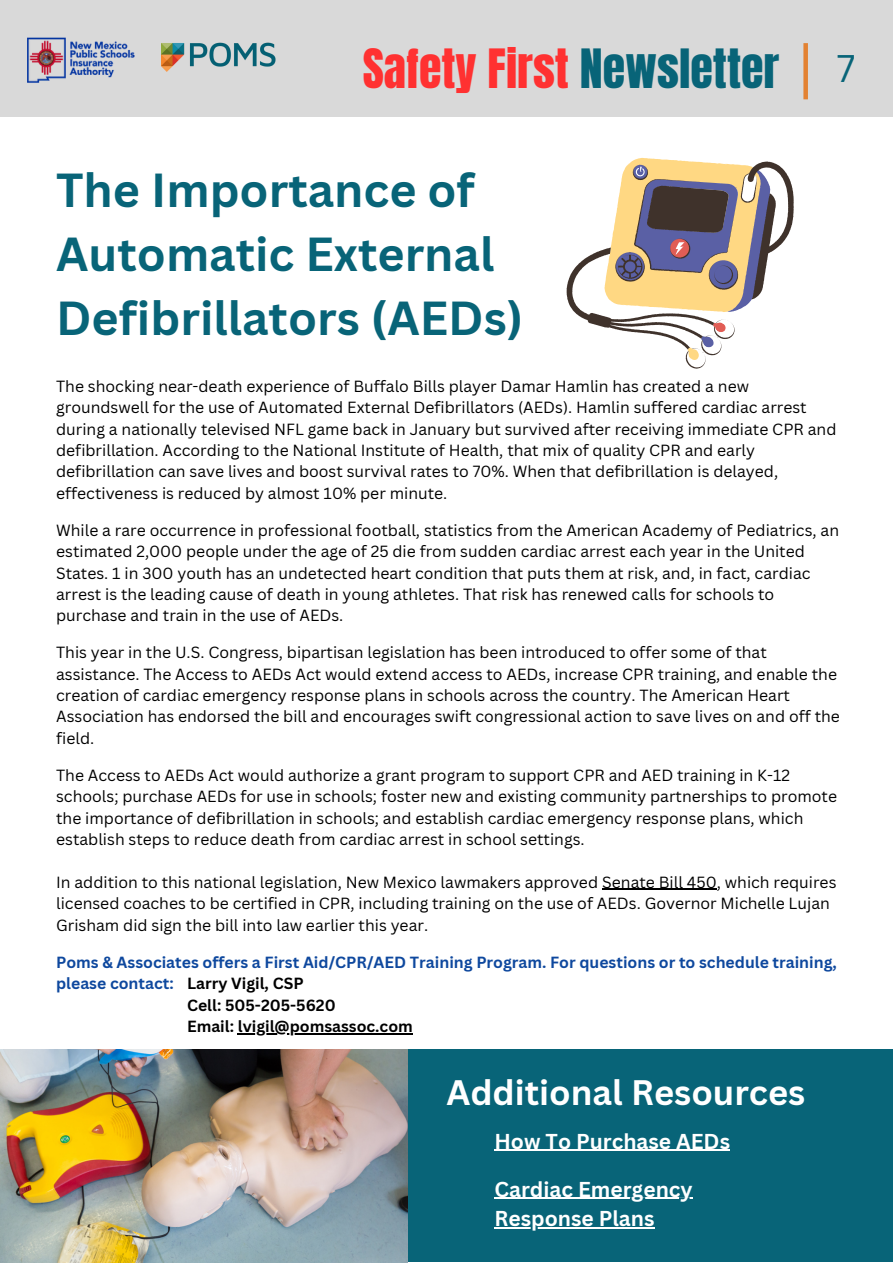
<style>
.page{position:relative;width:893px;height:1264px;background:#fff}
.page>*{position:absolute;margin:0;border:0;box-sizing:border-box;transform-origin:0 0}
.t1{font:700 46.5px/64.1px "Canva Sans";color:#086478}
.t2{font:46.05px "Anton";color:#ff3131}
.t3{font:37.5px "Canva Sans";color:#086478}
.t4{font:700 34.5px "Canva Sans";color:#fff}
.t5{font:700 21px/29.2px "Canva Sans";color:#fff}
.t6{font:15.75px/21.3px "Canva Sans";color:#000}
.t7{font:700 15.75px "Canva Sans";color:#0e489e}
.t8{font:700 15.75px "Canva Sans";color:#000}
.s1{color:#086478}
</style>
<div class="page">
<div style="left:0;top:0;width:892px;height:1262px;background:#d9d9d9"></div>
<img style="left:161px;top:42px;width:115px;height:29px">
<div style="left:0;top:117px;width:892px;height:932px;background:#fff"></div>
<img style="left:27px;top:37px;width:108px;height:46px">
<svg style="left:803px;top:43px;width:4px;height:56px"></svg>
<div style="left:1px;top:1049px;width:891px;height:212px;background:#086478"></div>
<svg style="left:566px;top:161px;width:227px;height:208px;background:#cac0b5"></svg>
<img style="left:0;top:1049px;width:408px;height:213px">
<hr style="left:494px;top:1149px;width:236px;height:1px;background:#fff">
<hr style="left:602px;top:888px;width:114px;height:2px;background:#000">
<hr style="left:494px;top:1197px;width:198px;height:1px;background:#fff">
<hr style="left:494px;top:1226px;width:160px;height:2px;background:#fff">
<hr style="left:238px;top:1033px;width:175px;height:1px;background:#000">
<p class="t2" style="left:362px;top:36px;width:418px">Safety First <span class="s1">Newsletter</span></p>
<p class="t3" style="left:836px;top:42px;width:20px">7</p>
<p class="t1" style="left:56px;top:157px;width:468px">The Importance of<br>Automatic External<br>Defibrillators (AEDs)</p>
<p class="t6" style="left:56px;top:375px;width:781px">The shocking near-death experience of Buffalo Bills player Damar Hamlin has created a new groundswell for the use of Automated External Defibrillators (AEDs). Hamlin suffered cardiac arrest during a nationally televised NFL game back in January but survived after receiving immediate CPR and defibrillation. According to the National Institute of Health, that mix of quality CPR and early defibrillation can save lives and boost survival rates to 70%. When that defibrillation is delayed, effectiveness is reduced by almost 10% per minute.</p>
<p class="t6" style="left:56px;top:519px;width:784px">While a rare occurrence in professional football, statistics from the American Academy of Pediatrics, an estimated 2,000 people under the age of 25 die from sudden cardiac arrest each year in the United States. 1 in 300 youth has an undetected heart condition that puts them at risk, and, in fact, cardiac arrest is the leading cause of death in young athletes. That risk has renewed calls for schools to purchase and train in the use of AEDs.</p>
<p class="t6" style="left:56px;top:641px;width:785px">This year in the U.S. Congress, bipartisan legislation has been introduced to offer some of that assistance. The Access to AEDs Act would extend access to AEDs, increase CPR training, and enable the creation of cardiac emergency response plans in schools across the country. The American Heart Association has endorsed the bill and encourages swift congressional action to save lives on and off the field.</p>
<p class="t6" style="left:56px;top:764px;width:782px">The Access to AEDs Act would authorize a grant program to support CPR and AED training in K-12 schools; purchase AEDs for use in schools; foster new and existing community partnerships to promote the importance of defibrillation in schools; and establish cardiac emergency response plans, which establish steps to reduce death from cardiac arrest in school settings.</p>
<p class="t6" style="left:56px;top:871px;width:781px">In addition to this national legislation, New Mexico lawmakers approved Senate Bill 450, which requires licensed coaches to be certified in CPR, including training on the use of AEDs. Governor Michelle Lujan<br>Grisham did sign the bill into law earlier this year.</p>
<p class="t7" style="left:56px;top:950px;width:782px">Poms &amp; Associates offers a First Aid/CPR/AED Training Program. For questions or to schedule training,</p>
<p class="t7" style="left:56px;top:972px;width:119px">please contact:</p>
<p class="t8" style="left:187px;top:972px;width:118px">Larry Vigil, CSP</p>
<p class="t8" style="left:187px;top:994px;width:150px">Cell: 505-205-5620</p>
<p class="t8" style="left:187px;top:1015px;width:227px">Email: lvigil@pomsassoc.com</p>
<p class="t4" style="left:446px;top:1067px;width:360px">Additional Resources</p>
<p class="t5" style="left:494px;top:1125px;width:237px">How To Purchase AEDs</p>
<p class="t5" style="left:494px;top:1173px;width:200px">Cardiac Emergency<br>Response Plans</p>
</div>
